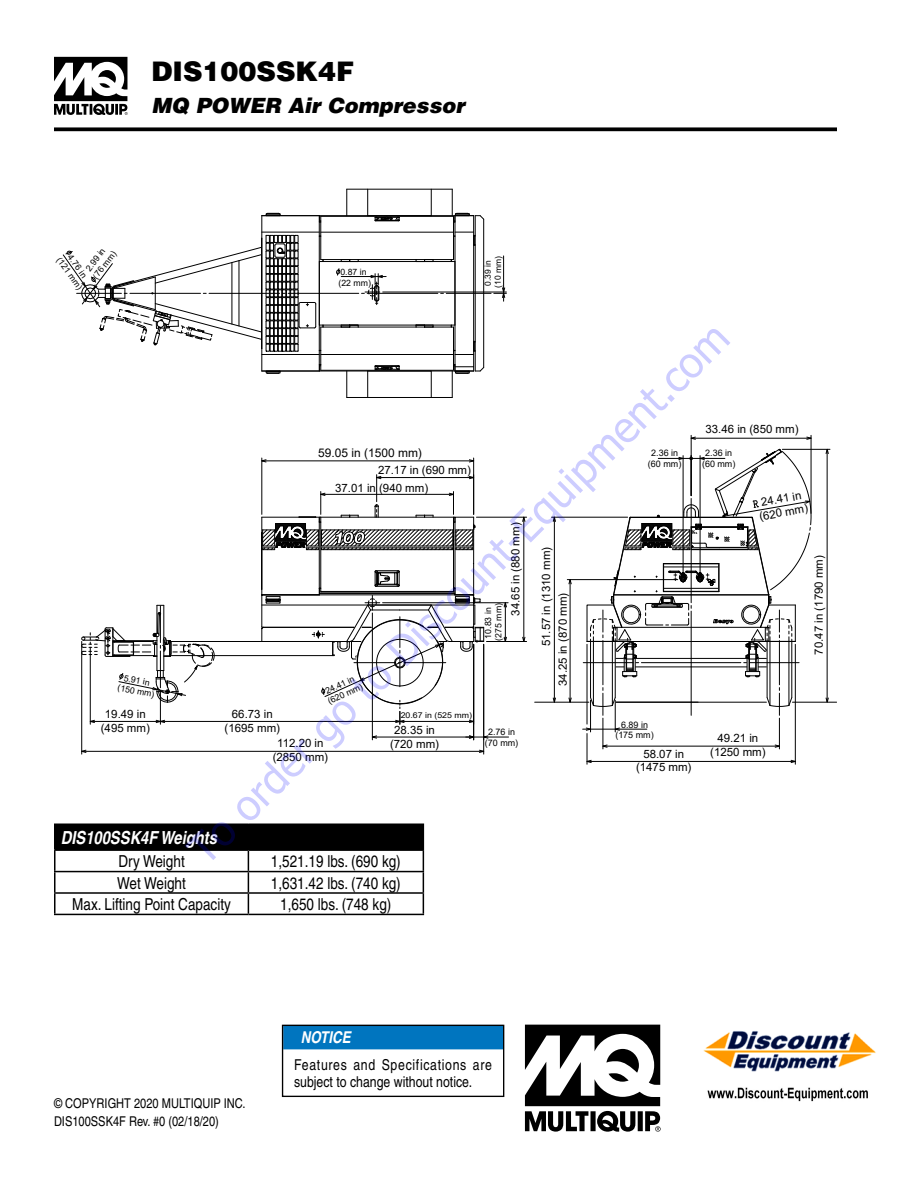
<style>
.page{position:relative;width:918px;height:1188px;background:#fff}
.page>*{position:absolute;margin:0;border:0;box-sizing:border-box;transform-origin:0 0}
.t1{font:42px "Tahoma";color:rgb(0 0 255/.2)}
.t2{font:900 27px "Helvetica";color:#000}
.t3{font:italic 900 21px "Helvetica";color:#000}
.t4{font:italic 700 condensed 18px "Helvetica";color:#fff}
.t5{font:condensed 16.5px "Helvetica";color:#000}
.t6{font:italic 700 condensed 16.35px "Helvetica";color:#fff}
.t7{font:condensed 15px/17.2px "Helvetica";letter-spacing:.02em;color:#000}
.t8{font:condensed 13.5px/18.8px "Helvetica";color:#000}
.t9{font:12px "Arial";color:#000}
.t10{font:11.4px/13.8px "Arial";color:#000;text-align:center}
.t11{font:9px/10.8px "Arial";color:#000;text-align:center}
.t12{font:8.7px/10.5px "Arial";color:#000}
.t13{font:8.4px/10.2px "Arial";letter-spacing:-.005em;color:#000}
.t14{font:7.95px "Arial";color:#000;scale:1.1 1}
</style>
<div class="page">
<svg style="left:54px;top:127px;width:783px;height:4px;background:#1c1c1c"></svg>
<svg style="left:54px;top:57px;width:74px;height:58px"></svg>
<svg style="left:525px;top:1025px;width:136px;height:107px"></svg>
<div style="left:283px;top:1025px;width:220px;height:24px;background:#0075bf"></div>
<div style="left:282px;top:1025px;width:222px;height:72px;border:1px solid #000"></div>
<hr style="left:503px;top:256px;width:1px;height:45px;background:#000">
<hr style="left:383px;top:292px;width:123px;height:1px;background:#000">
<svg style="left:494px;top:287px;width:12px;height:11px"></svg>
<hr style="left:583px;top:662px;width:50px;height:1px;background:#000">
<svg style="left:806px;top:436px;width:5px;height:4px"></svg>
<svg style="left:690px;top:436px;width:6px;height:4px"></svg>
<hr style="left:691px;top:438px;width:120px;height:1px;background:#000">
<hr style="left:811px;top:435px;width:1px;height:78px;background:#000">
<hr style="left:691px;top:435px;width:1px;height:61px;background:#000">
<svg style="left:612px;top:727px;width:8px;height:4px"></svg>
<svg style="left:585px;top:727px;width:8px;height:4px"></svg>
<hr style="left:583px;top:729px;width:64px;height:1px;background:#000">
<hr style="left:615px;top:700px;width:1px;height:32px;background:#000">
<hr style="left:590px;top:700px;width:1px;height:32px;background:#000">
<svg style="left:774px;top:744px;width:5px;height:4px"></svg>
<svg style="left:602px;top:744px;width:6px;height:4px"></svg>
<hr style="left:603px;top:746px;width:176px;height:1px;background:#000">
<hr style="left:779px;top:718px;width:1px;height:31px;background:#000">
<hr style="left:603px;top:718px;width:1px;height:31px;background:#000">
<svg style="left:790px;top:759px;width:5px;height:4px"></svg>
<svg style="left:586px;top:759px;width:6px;height:4px"></svg>
<hr style="left:587px;top:761px;width:208px;height:1px;background:#000">
<hr style="left:795px;top:644px;width:1px;height:120px;background:#000">
<hr style="left:587px;top:644px;width:1px;height:80px;background:#000">
<hr style="left:587px;top:734px;width:1px;height:30px;background:#000">
<svg style="left:552px;top:697px;width:4px;height:5px"></svg>
<svg style="left:552px;top:516px;width:4px;height:6px"></svg>
<hr style="left:554px;top:517px;width:1px;height:185px;background:#000">
<hr style="left:827px;top:449px;width:1px;height:253px;background:#000">
<hr style="left:552px;top:517px;width:76px;height:1px;background:#000">
<svg style="left:568px;top:697px;width:4px;height:5px"></svg>
<svg style="left:568px;top:580px;width:4px;height:5px"></svg>
<hr style="left:570px;top:580px;width:1px;height:122px;background:#000">
<hr style="left:567px;top:579px;width:111px;height:1px;background:#000">
<hr style="left:171px;top:655px;width:163px;height:1px;background:#000">
<hr style="left:171px;top:641px;width:163px;height:1px;background:#000">
<svg style="left:81px;top:605px;width:134px;height:98px"></svg>
<hr style="left:113px;top:640px;width:40px;height:1px;background:#000">
<hr style="left:114px;top:655px;width:40px;height:1px;background:#000">
<hr style="left:113px;top:641px;width:40px;height:1px;background:#000">
<svg style="left:503px;top:603px;width:4px;height:5px"></svg>
<hr style="left:505px;top:603px;width:1px;height:38px;background:#000">
<hr style="left:383px;top:602px;width:125px;height:1px;background:#000">
<svg style="left:522px;top:516px;width:4px;height:6px"></svg>
<hr style="left:523px;top:517px;width:1px;height:124px;background:#000">
<hr style="left:487px;top:641px;width:40px;height:1px;background:#000">
<hr style="left:476px;top:517px;width:51px;height:1px;background:#000">
<svg style="left:262px;top:459px;width:5px;height:4px"></svg>
<svg style="left:469px;top:459px;width:6px;height:4px"></svg>
<hr style="left:262px;top:461px;width:212px;height:1px;background:#000">
<hr style="left:261px;top:458px;width:1px;height:56px;background:#000">
<hr style="left:473px;top:458px;width:1px;height:56px;background:#000">
<hr style="left:160px;top:721px;width:240px;height:1px;background:#000">
<hr style="left:160px;top:691px;width:1px;height:33px;background:#000">
<svg style="left:89px;top:719px;width:6px;height:4px"></svg>
<svg style="left:155px;top:719px;width:11px;height:4px"></svg>
<hr style="left:90px;top:721px;width:70px;height:1px;background:#000">
<hr style="left:90px;top:647px;width:1px;height:77px;background:#000">
<svg style="left:371px;top:735px;width:6px;height:4px"></svg>
<hr style="left:372px;top:737px;width:102px;height:1px;background:#000">
<hr style="left:372px;top:613px;width:1px;height:127px;background:#000">
<svg style="left:469px;top:735px;width:20px;height:4px"></svg>
<hr style="left:466px;top:737px;width:43px;height:1px;background:#000">
<hr style="left:473px;top:644px;width:1px;height:96px;background:#000">
<svg style="left:82px;top:749px;width:5px;height:4px"></svg>
<svg style="left:479px;top:749px;width:6px;height:4px"></svg>
<hr style="left:82px;top:751px;width:402px;height:1px;background:#000">
<hr style="left:81px;top:641px;width:1px;height:113px;background:#000">
<hr style="left:483px;top:644px;width:1px;height:110px;background:#000">
<svg style="left:825px;top:697px;width:4px;height:5px"></svg>
<svg style="left:825px;top:448px;width:4px;height:6px"></svg>
<hr style="left:782px;top:449px;width:48px;height:1px;background:#000">
<hr style="left:792px;top:702px;width:45px;height:1px;background:#000">
<hr style="left:446px;top:293px;width:45px;height:1px;background:#000">
<svg style="left:62px;top:189px;width:423px;height:209px"></svg>
<svg style="left:586px;top:448px;width:226px;height:267px"></svg>
<svg style="left:261px;top:475px;width:223px;height:249px"></svg>
<hr style="left:535px;top:702px;width:54px;height:1px;background:#000">
<hr style="left:616px;top:702px;width:82px;height:1px;background:#000">
<hr style="left:54px;top:824px;width:194px;height:1px;background:#000">
<hr style="left:54px;top:825px;width:2px;height:24px;background:#000">
<hr style="left:248px;top:824px;width:176px;height:1px;background:#000">
<hr style="left:54px;top:849px;width:194px;height:2px;background:#000">
<hr style="left:54px;top:851px;width:2px;height:20px;background:#000">
<hr style="left:54px;top:871px;width:194px;height:1px;background:#000">
<hr style="left:54px;top:872px;width:2px;height:20px;background:#000">
<hr style="left:54px;top:892px;width:194px;height:2px;background:#000">
<hr style="left:54px;top:894px;width:2px;height:20px;background:#000">
<hr style="left:54px;top:914px;width:194px;height:1px;background:#000">
<svg style="left:55px;top:825px;width:369px;height:91px"></svg>
<img style="left:703px;top:1031px;width:173px;height:41px">
<img style="left:707px;top:1087px;width:161px;height:15px">
<h2 class="t2" style="left:151px;top:54px;width:204px">DIS100SSK4F</h2>
<h3 class="t3" style="left:152px;top:92px;width:315px">MQ POWER Air Compressor</h3>
<p class="t12" style="left:71px;top:249px;width:39px;text-align:center;rotate:54deg">4.76 in (121 mm)</p>
<p class="t12" style="left:82px;top:268px;width:34px;rotate:-53deg">2.99 in (76 mm)</p>
<p class="t12" style="left:338px;top:267px;width:34px">0.87 in (22 mm)</p>
<p class="t13" style="left:483px;top:288px;width:33px;rotate:-90deg">0.39 in (10 mm)</p>
<h1 class="t1" style="left:175px;top:837px;width:746px;rotate:-45deg">To order go to Discount-Equipment.com</h1>
<p class="t10" style="left:706px;top:422px;width:94px">33.46 in (850 mm)</p>
<p class="t9" style="left:318px;top:445px;width:105px">59.05 in (1500 mm)</p>
<p class="t10" style="left:378px;top:463px;width:94px">27.17 in (690 mm)</p>
<p class="t11" style="left:648px;top:447px;width:35px">2.36 in (60 mm)</p>
<p class="t11" style="left:702px;top:447px;width:35px">2.36 in (60 mm)</p>
<p class="t10" style="left:335px;top:481px;width:94px">37.01 in (940 mm)</p>
<p class="t10" style="left:756px;top:496px;width:51px;rotate:-10deg">24.41 in (620 mm)</p>
<p class="t10" style="left:509px;top:616px;width:94px;rotate:-90deg">34.65 in (880 mm)</p>
<p class="t10" style="left:538px;top:686px;width:140px;line-height:16.5px;text-align:left;text-indent:40px;rotate:-90deg">51.57 in (1310 mm)<br>34.25 in (870 mm)</p>
<p class="t10" style="left:812px;top:655px;width:101px;rotate:-90deg">70.47 in (1790 mm)</p>
<p class="t12" style="left:483px;top:641px;width:39px;rotate:-90deg">10.83 in (275 mm)</p>
<p class="t12" style="left:121px;top:672px;width:39px;text-align:center;rotate:11deg">5.91 in (150 mm)</p>
<p class="t12" style="left:322px;top:687px;width:39px;rotate:-25deg">24.41 in (620 mm)</p>
<p class="t10" style="left:101px;top:707px;width:51px">19.49 in (495 mm)</p>
<p class="t10" style="left:225px;top:707px;width:57px">66.73 in (1695 mm)</p>
<p class="t10" style="left:273px;top:736px;width:57px">112.20 in (2850 mm)</p>
<p class="t10" style="left:710px;top:731px;width:57px">49.21 in (1250 mm)</p>
<p class="t14" style="left:401px;top:710px;width:66px">20.67 in (525 mm)</p>
<p class="t10" style="left:390px;top:723px;width:51px">28.35 in (720 mm)</p>
<p class="t11" style="left:485px;top:726px;width:35px">2.76 in (70 mm)</p>
<p class="t11" style="left:615px;top:719px;width:40px">6.89 in (175 mm)</p>
<p class="t10" style="left:636px;top:747px;width:57px">58.07 in (1475 mm)</p>
<h3 class="t4" style="left:61px;top:827px;width:158px">DIS100SSK4F Weights</h3>
<h3 class="t5" style="left:118px;top:852px;width:68px">Dry Weight</h3>
<h3 class="t5" style="left:271px;top:852px;width:131px">1,521.19 lbs. (690 kg)</h3>
<h3 class="t5" style="left:117px;top:873px;width:70px">Wet Weight</h3>
<h3 class="t5" style="left:271px;top:873px;width:131px">1,631.42 lbs. (740 kg)</h3>
<h3 class="t5" style="left:72px;top:895px;width:160px">Max. Lifting Point Capacity</h3>
<h3 class="t5" style="left:280px;top:895px;width:113px">1,650 lbs. (748 kg)</h3>
<p class="t8" style="left:54px;top:1093px;width:193px">© COPYRIGHT 2020 MULTIQUIP INC.<br>DIS100SSK4F Rev. #0 (02/18/20)</p>
<h3 class="t6" style="left:301px;top:1027px;width:51px">NOTICE</h3>
<h3 class="t7" style="left:294px;top:1056px;width:200px">Features and Specifications are subject to change without notice.</h3>
</div>
